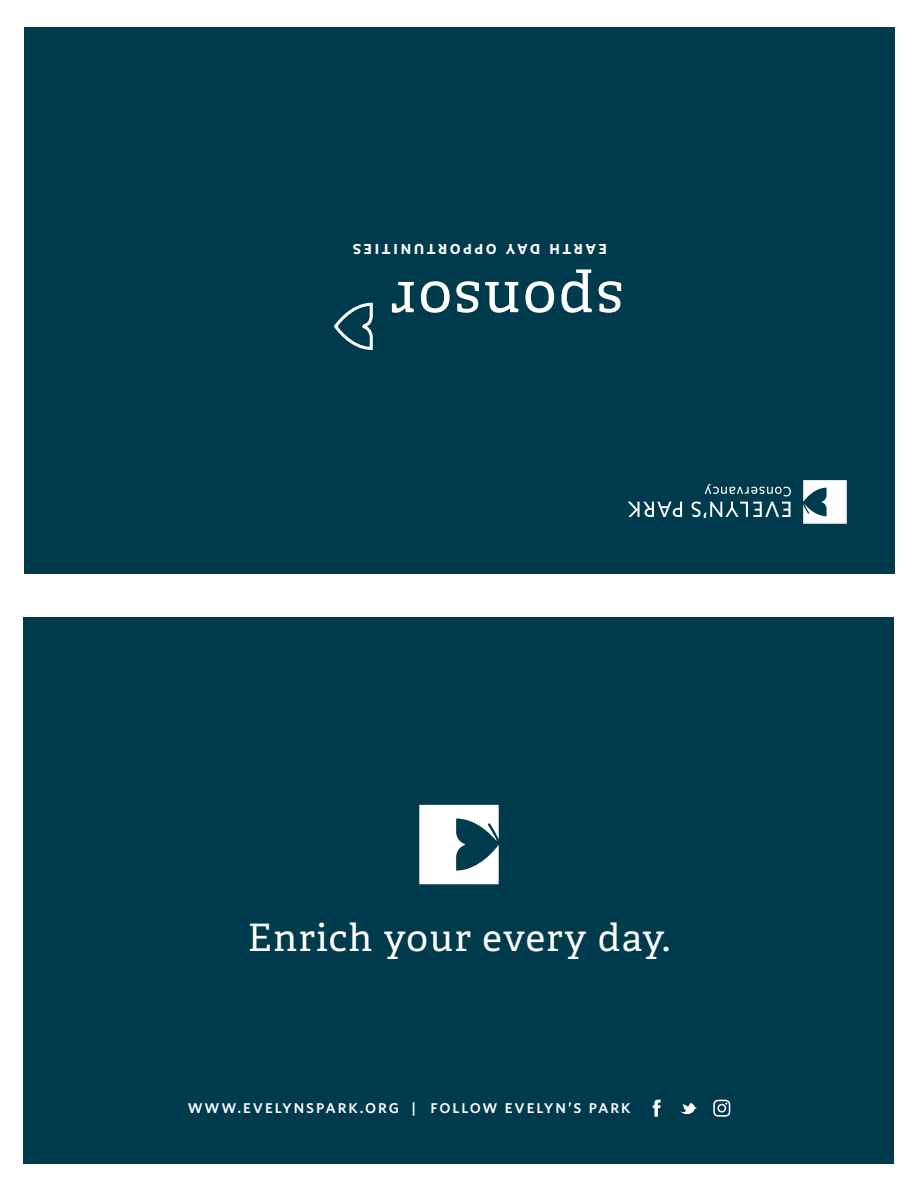
<style>
.page{position:relative;width:918px;height:1188px;background:#fff}
.page>*{position:absolute;margin:0;border:0;box-sizing:border-box;transform-origin:0 0}
.t1{font:58.8px "Adelle";letter-spacing:.04em;color:#fff}
.t2{font:37.8px "Adelle";letter-spacing:.04em;color:#fff}
.t3{font:19.5px "Whitney Semibold SC";letter-spacing:.12em;color:#fff}
.t4{font:600 13.5px "Whitney S Sm";letter-spacing:.14em;color:#fff}
</style>
<div class="page">
<div style="left:24px;top:27px;width:870px;height:547px;background:#003b4d"></div>
<div style="left:24px;top:618px;width:870px;height:546px;background:#003b4d"></div>
<svg style="left:653px;top:1100px;width:8px;height:17px"></svg>
<svg style="left:680px;top:1103px;width:17px;height:12px"></svg>
<svg style="left:713px;top:1100px;width:17px;height:17px"></svg>
<svg style="left:419px;top:805px;width:80px;height:79px"></svg>
<svg style="left:628px;top:484px;width:163px;height:34px"></svg>
<svg style="left:803px;top:480px;width:44px;height:44px"></svg>
<svg style="left:333px;top:302px;width:40px;height:48px"></svg>
<p class="t3" style="left:607px;top:263px;width:256px;rotate:-180deg">earth day opportunities</p>
<p class="t1" style="left:624px;top:339px;width:234px;rotate:-180deg">sponsor</p>
<p class="t2" style="left:248px;top:915px;width:424px">Enrich your every day.</p>
<p class="t4" style="left:188px;top:1099px;width:230px">WWW.EVELYNSPARK.ORG |</p>
<p class="t4" style="left:430px;top:1099px;width:202px">FOLLOW EVELYN’S PARK</p>
</div>
